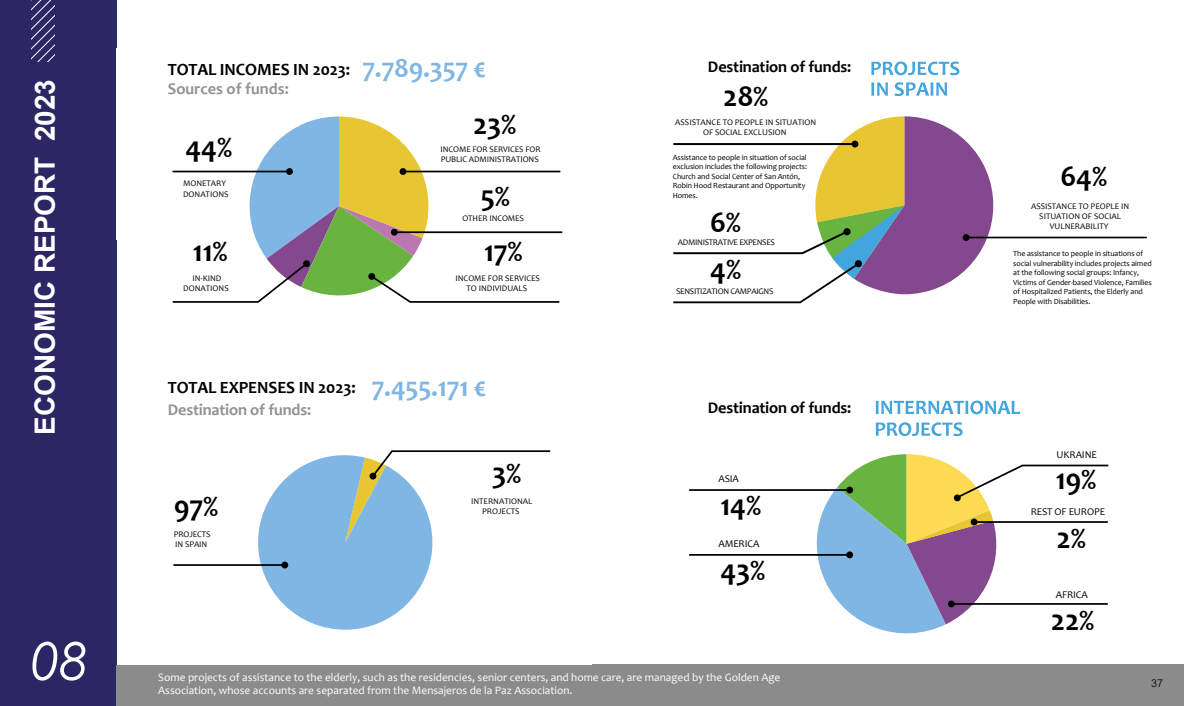
<style>
.page{position:relative;width:1185px;height:706px;background:#fff}
.page>*{position:absolute;margin:0;border:0;box-sizing:border-box;transform-origin:0 0}
.t1{font:italic 51.7px "Century Gothic";color:#fff}
.t2{font:700 30.1px "Candara";letter-spacing:-.01em;color:#000}
.t3{font:700 27.9px "Arial";color:#fff}
.t4{font:700 27.6px "Candara";letter-spacing:-.01em;color:#7fb6e4}
.t5{font:700 17.2px "Candara";letter-spacing:-.01em;color:#000}
.t6{font:700 16.3px "Candara";letter-spacing:-.01em;color:#000}
.t7{font:700 16.3px "Candara";letter-spacing:-.01em;color:#929292}
.t8{font:11.4px/13.6px "Candara";color:#fff}
.t9{font:11px "Arial";color:#1d1d1b}
.t10{font:10.3px "Candara";letter-spacing:-.01em;color:#000}
.t11{font:9.6px "Myriad Pro";color:#000}
.t12{font:8.6px/10.3px "Candara";color:#000;text-align:center}
.t13{font:8.6px "Candara";letter-spacing:-.03em;color:#000}
.t14{font:8.6px "Candara";letter-spacing:-.035em;color:#000}
.t15{font:7.9px/9.5px "Candara";letter-spacing:-.01em;color:#000}
</style>
<div class="page">
<div style="left:0;top:0;width:116px;height:706px;background:#2c2764"></div>
<svg style="left:31px;top:0;width:23px;height:62px"></svg>
<svg style="left:258px;top:455px;width:175px;height:175px;fill:#7fb6e4"></svg>
<div style="left:116px;top:665px;width:477px;height:41px;background:#8b8b8b"></div>
<hr style="left:173px;top:564px;width:112px;height:2px;background:#000">
<div style="left:281px;top:561px;width:7px;height:7px;background:#000;border-radius:50%"></div>
<svg style="left:345px;top:450px;width:206px;height:92px"></svg>
<div style="left:369px;top:473px;width:7px;height:6px;background:#000;border-radius:50%"></div>
<svg style="left:172px;top:117px;width:390px;height:186px"></svg>
<div style="left:592px;top:665px;width:592px;height:41px;background:#8b8b8b"></div>
<svg style="left:871px;top:61px;width:88px;height:14px"></svg>
<svg style="left:871px;top:83px;width:17px;height:13px"></svg>
<svg style="left:895px;top:82px;width:52px;height:14px"></svg>
<svg style="left:876px;top:400px;width:144px;height:14px"></svg>
<svg style="left:876px;top:422px;width:87px;height:14px"></svg>
<hr style="left:966px;top:237px;width:181px;height:1px;background:#000">
<svg style="left:689px;top:454px;width:419px;height:180px"></svg>
<svg style="left:673px;top:116px;width:320px;height:188px"></svg>
<div style="left:855px;top:260px;width:7px;height:7px;background:#000;border-radius:50%"></div>
<p class="t3" style="left:26px;top:434px;width:357px;rotate:-90deg">ECONOMIC REPORT 2023</p>
<p class="t1" style="left:31px;top:625px;width:59px">08</p>
<p class="t5" style="left:168px;top:58px;width:184px">TOTAL INCOMES IN 2023:</p>
<p class="t7" style="left:168px;top:79px;width:123px">Sources of funds:</p>
<p class="t4" style="left:362px;top:51px;width:125px">7.789.357 €</p>
<p class="t6" style="left:708px;top:56px;width:145px">Destination of funds:</p>
<p class="t2" style="left:723px;top:77px;width:47px">28%</p>
<p class="t2" style="left:185px;top:128px;width:48px">44%</p>
<p class="t12" style="left:183px;top:178px;width:47px;text-align:left">MONETARY<br>DONATIONS</p>
<p class="t2" style="left:473px;top:105px;width:45px">23%</p>
<p class="t11" style="left:487px;top:139px;width:14px">8%</p>
<p class="t12" style="left:441px;top:144px;width:102px;text-align:left">INCOME FOR SERVICES FOR<br>PUBLIC ADMINISTRATIONS</p>
<p class="t2" style="left:481px;top:177px;width:31px">5%</p>
<p class="t11" style="left:487px;top:200px;width:14px">1%</p>
<p class="t12" style="left:462px;top:213px;width:63px">OTHER INCOMES</p>
<p class="t12" style="left:675px;top:117px;width:142px">ASSISTANCE TO PEOPLE IN SITUATION<br>OF SOCIAL EXCLUSION</p>
<p class="t15" style="left:673px;top:152px;width:136px">Assistance to people in situation of social exclusion includes the following projects:<br>Church and Social Center of San Antón, Robin Hood Restaurant and Opportunity Homes.</p>
<p class="t2" style="left:710px;top:203px;width:32px">6%</p>
<p class="t2" style="left:1060px;top:157px;width:48px">64%</p>
<p class="t12" style="left:1031px;top:200px;width:100px">ASSISTANCE TO PEOPLE IN<br>SITUATION OF SOCIAL<br>VULNERABILITY</p>
<p class="t2" style="left:193px;top:232px;width:36px">11%</p>
<p class="t12" style="left:183px;top:273px;width:47px">IN-KIND<br>DONATIONS</p>
<p class="t2" style="left:484px;top:232px;width:40px">17%</p>
<p class="t12" style="left:455px;top:273px;width:86px">INCOME FOR SERVICES<br>TO INDIVIDUALS</p>
<p class="t13" style="left:678px;top:237px;width:99px">ADMINISTRATIVE EXPENSES</p>
<p class="t2" style="left:710px;top:250px;width:33px">4%</p>
<p class="t14" style="left:676px;top:286px;width:99px">SENSITIZATION CAMPAIGNS</p>
<p class="t15" style="left:1013px;top:249px;width:140px">The assistance to people in situations of social vulnerability includes projects aimed at the following social groups: Infancy, Victims of Gender-based Violence, Families of Hospitalized Patients, the Elderly and People with Disabilities.</p>
<p class="t5" style="left:168px;top:377px;width:189px">TOTAL EXPENSES IN 2023:</p>
<p class="t7" style="left:168px;top:399px;width:145px">Destination of funds:</p>
<p class="t4" style="left:372px;top:370px;width:116px">7.455.171 €</p>
<p class="t6" style="left:708px;top:397px;width:145px">Destination of funds:</p>
<p class="t10" style="left:1056px;top:448px;width:42px">UKRAINE</p>
<p class="t2" style="left:174px;top:487px;width:46px">97%</p>
<p class="t12" style="left:174px;top:529px;width:38px;text-align:left">PROJECTS<br>IN SPAIN</p>
<p class="t2" style="left:492px;top:455px;width:31px">3%</p>
<p class="t12" style="left:471px;top:496px;width:63px">INTERNATIONAL<br>PROJECTS</p>
<p class="t10" style="left:718px;top:473px;width:22px">ASIA</p>
<p class="t2" style="left:1056px;top:460px;width:42px">19%</p>
<p class="t2" style="left:720px;top:487px;width:42px">14%</p>
<p class="t10" style="left:1031px;top:506px;width:76px">REST OF EUROPE</p>
<p class="t2" style="left:1056px;top:519px;width:31px">2%</p>
<p class="t10" style="left:718px;top:537px;width:43px">AMERICA</p>
<p class="t2" style="left:720px;top:551px;width:46px">43%</p>
<p class="t10" style="left:1056px;top:588px;width:33px">AFRICA</p>
<p class="t2" style="left:1051px;top:602px;width:45px">22%</p>
<p class="t8" style="left:158px;top:670px;width:624px">Some projects of assistance to the elderly, such as the residencies, senior centers, and home care, are managed by the Golden Age<br>Association, whose accounts are separated from the Mensajeros de la Paz Association.</p>
<p class="t9" style="left:1151px;top:675px;width:14px">37</p>
</div>
